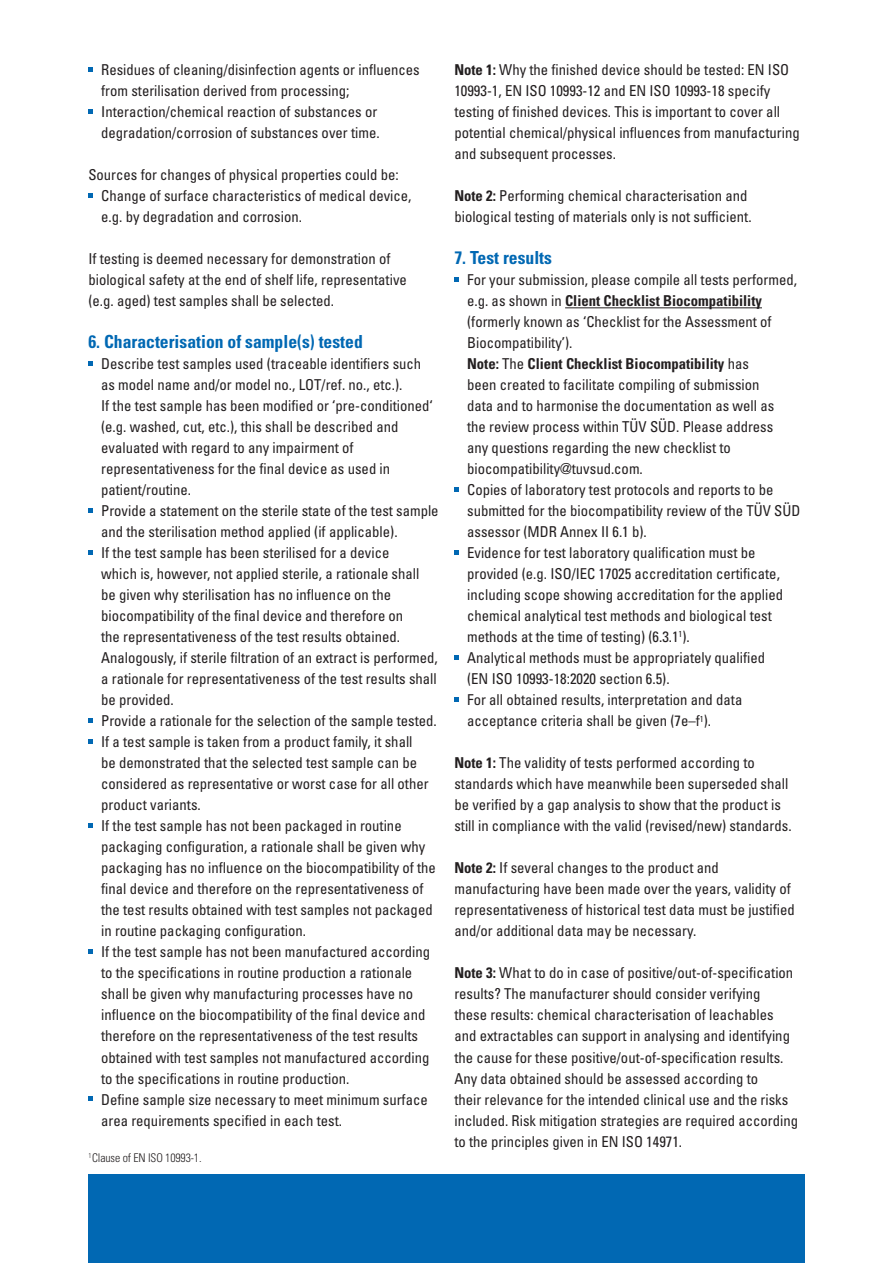
<style>
.page{position:relative;width:893px;height:1263px;background:#fff}
.page>*{position:absolute;margin:0;border:0;box-sizing:border-box;transform-origin:0 0}
.t1{font:700 condensed 18px "Univers";color:#0168b3}
.t2{font:condensed 15px/21px "Univers";color:#231f20}
.t3{font:300 condensed 12px "Univers";letter-spacing:-.01em;color:#231f20}
.s1{font-weight:700}
</style>
<div class="page">
<svg style="left:88px;top:68px;width:5px;height:4px"></svg>
<svg style="left:88px;top:110px;width:5px;height:4px"></svg>
<svg style="left:88px;top:194px;width:5px;height:4px"></svg>
<svg style="left:88px;top:362px;width:5px;height:4px"></svg>
<svg style="left:88px;top:509px;width:5px;height:4px"></svg>
<svg style="left:88px;top:551px;width:5px;height:4px"></svg>
<svg style="left:88px;top:719px;width:5px;height:4px"></svg>
<svg style="left:88px;top:740px;width:5px;height:4px"></svg>
<svg style="left:88px;top:824px;width:5px;height:4px"></svg>
<svg style="left:88px;top:950px;width:5px;height:4px"></svg>
<svg style="left:88px;top:1097px;width:5px;height:4px"></svg>
<hr style="left:565px;top:307px;width:197px;height:1px;background:#231f20">
<svg style="left:454px;top:278px;width:5px;height:4px"></svg>
<svg style="left:454px;top:488px;width:5px;height:4px"></svg>
<svg style="left:454px;top:551px;width:5px;height:4px"></svg>
<svg style="left:454px;top:656px;width:5px;height:4px"></svg>
<svg style="left:454px;top:698px;width:5px;height:4px"></svg>
<div style="left:88px;top:1174px;width:717px;height:89px;background:#0168b3"></div>
<p class="t2" style="left:101px;top:59px;width:320px">Residues of cleaning/disinfection agents or influences from sterilisation derived from processing; Interaction/chemical reaction of substances or degradation/corrosion of substances over time.</p>
<p class="t2" style="left:101px;top:164px;width:312px;text-indent:-13px">Sources for changes of physical properties could be:<br>Change of surface characteristics of medical device, e.g. by degradation and corrosion.</p>
<p class="t2" style="left:88px;top:248px;width:320px">If testing is deemed necessary for demonstration of biological safety at the end of shelf life, representative (e.g. aged) test samples shall be selected.</p>
<p class="t1" style="left:88px;top:331px;width:276px">6. Characterisation of sample(s) tested</p>
<p class="t2" style="left:101px;top:353px;width:339px">Describe test samples used (traceable identifiers such as model name and/or model no., LOT/ref. no., etc.).<br>If the test sample has been modified or ‘pre-conditioned‘ (e.g. washed, cut, etc.), this shall be described and evaluated with regard to any impairment of representativeness for the final device as used in patient/routine.<br>Provide a statement on the sterile state of the test sample and the sterilisation method applied (if applicable).<br>If the test sample has been sterilised for a device<br>which is, however, not applied sterile, a rationale shall<br>be given why sterilisation has no influence on the biocompatibility of the final device and therefore on<br>the representativeness of the test results obtained.<br>Analogously, if sterile filtration of an extract is performed, a rationale for representativeness of the test results shall be provided.<br>Provide a rationale for the selection of the sample tested.<br>If a test sample is taken from a product family, it shall<br>be demonstrated that the selected test sample can be considered as representative or worst case for all other product variants.<br>If the test sample has not been packaged in routine packaging configuration, a rationale shall be given why packaging has no influence on the biocompatibility of the final device and therefore on the representativeness of the test results obtained with test samples not packaged in routine packaging configuration.<br>If the test sample has not been manufactured according to the specifications in routine production a rationale shall be given why manufacturing processes have no influence on the biocompatibility of the final device and therefore on the representativeness of the test results obtained with test samples not manufactured according to the specifications in routine production.<br>Define sample size necessary to meet minimum surface area requirements specified in each test.</p>
<p class="t3" style="left:88px;top:1150px;width:115px"><sup>1</sup>Clause of EN ISO 10993-1.</p>
<p class="t2" style="left:454px;top:59px;width:347px"><span class="s1">Note 1:</span> Why the finished device should be tested: EN ISO 10993-1, EN ISO 10993-12 and EN ISO 10993-18 specify testing of finished devices. This is important to cover all potential chemical/physical influences from manufacturing and subsequent processes.</p>
<p class="t2" style="left:454px;top:185px;width:299px"><span class="s1">Note 2:</span> Performing chemical characterisation and biological testing of materials only is not sufficient.</p>
<p class="t1" style="left:454px;top:247px;width:99px">7. Test results</p>
<p class="t2" style="left:467px;top:269px;width:335px">For your submission, please compile all tests performed, e.g. as shown in <span class="s1">Client Checklist Biocompatibility </span>(formerly known as ‘Checklist for the Assessment of Biocompatibility’).<br><span class="s1">Note:</span> The <span class="s1">Client Checklist Biocompatibility</span> has<br>been created to facilitate compiling of submission<br>data and to harmonise the documentation as well as<br>the review process within TÜV SÜD. Please address<br>any questions regarding the new checklist to biocompatibility@tuvsud.com.<br>Copies of laboratory test protocols and reports to be submitted for the biocompatibility review of the TÜV SÜD assessor (MDR Annex II 6.1 b).<br>Evidence for test laboratory qualification must be provided (e.g. ISO/IEC 17025 accreditation certificate, including scope showing accreditation for the applied chemical analytical test methods and biological test methods at the time of testing) (6.3.1<sup>1</sup>).<br>Analytical methods must be appropriately qualified<br>(EN ISO 10993-18:2020 section 6.5).<br>For all obtained results, interpretation and data acceptance criteria shall be given (7e–f<sup>1</sup>).</p>
<p class="t2" style="left:454px;top:752px;width:339px"><span class="s1">Note 1:</span> The validity of tests performed according to standards which have meanwhile been superseded shall be verified by a gap analysis to show that the product is still in compliance with the valid (revised/new) standards.</p>
<p class="t2" style="left:454px;top:857px;width:342px"><span class="s1">Note 2:</span> If several changes to the product and manufacturing have been made over the years, validity of representativeness of historical test data must be justified and/or additional data may be necessary.</p>
<p class="t2" style="left:454px;top:962px;width:345px"><span class="s1">Note 3:</span> What to do in case of positive/out-of-specification results? The manufacturer should consider verifying<br>these results: chemical characterisation of leachables and extractables can support in analysing and identifying the cause for these positive/out-of-specification results.<br>Any data obtained should be assessed according to<br>their relevance for the intended clinical use and the risks included. Risk mitigation strategies are required according to the principles given in EN ISO 14971.</p>
</div>
